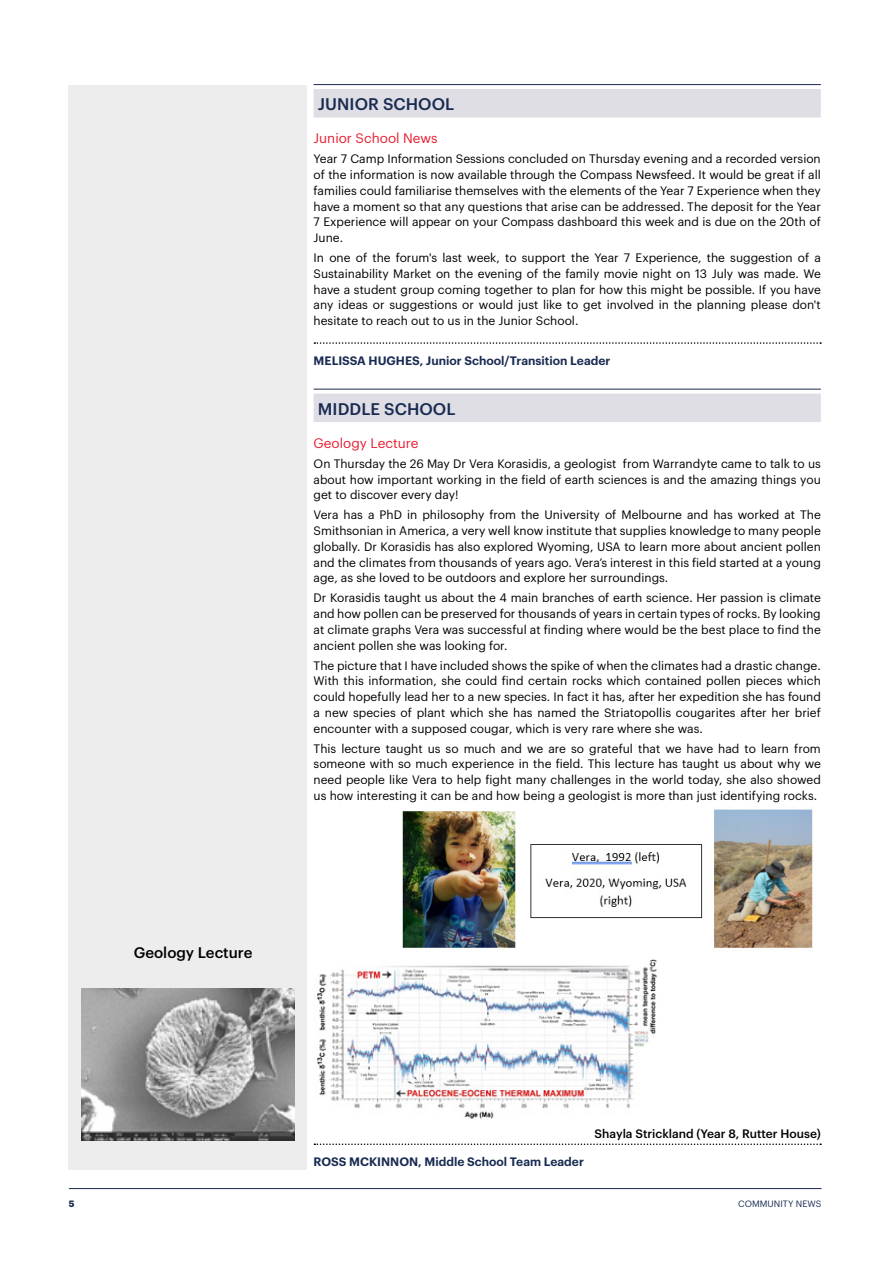
<style>
.page{position:relative;width:893px;height:1263px;background:#fff}
.page>*{position:absolute;margin:0;border:0;box-sizing:border-box;transform-origin:0 0}
.t1{font:500 16.5px "Graphik";letter-spacing:.005em;color:#192b52}
.t2{font:500 15px "Graphik";color:#000}
.t3{font:13.5px "Graphik";color:#e81d31}
.t4{font:12px/15.8px "Graphik";color:#000;text-align:justify}
.t5{font:600 12px "Graphik";color:#192b52}
.t6{font:500 12px "Graphik";color:#000}
.t7{font:9px "Graphik";letter-spacing:.005em;color:#192b52}
.t8{font:700 9px "Graphik";color:#192b52}
</style>
<div class="page">
<hr style="left:69px;top:1188px;width:752px;height:1px;background:#192b52">
<div style="left:68px;top:85px;width:239px;height:1084px;background:#ededed"></div>
<hr style="left:314px;top:84px;width:507px;height:1px;background:#192b52">
<div style="left:314px;top:89px;width:507px;height:29px;background:#dfdee4"></div>
<svg style="left:314px;top:342px;width:507px;height:2px"></svg>
<hr style="left:314px;top:389px;width:507px;height:1px;background:#192b52">
<div style="left:314px;top:394px;width:507px;height:28px;background:#dfdee4"></div>
<svg style="left:314px;top:1143px;width:507px;height:2px"></svg>
<img style="left:402px;top:809px;width:411px;height:139px">
<img style="left:317px;top:959px;width:340px;height:160px">
<img style="left:81px;top:988px;width:213px;height:152px">
<p class="t2" style="left:134px;top:941px;width:120px">Geology Lecture</p>
<h1 class="t1" style="left:318px;top:92px;width:138px">JUNIOR SCHOOL</h1>
<p class="t3" style="left:314px;top:128px;width:126px">Junior School News</p>
<p class="t4" style="left:314px;top:150px;width:509px">Year 7 Camp Information Sessions concluded on Thursday evening and a recorded version of the information is now available through the Compass Newsfeed. It would be great if all families could familiarise themselves with the elements of the Year 7 Experience when they have a moment so that any questions that arise can be addressed. The deposit for the Year 7 Experience will appear on your Compass dashboard this week and is due on the 20th of June.</p>
<p class="t4" style="left:314px;top:249px;width:509px">In one of the forum's last week, to support the Year 7 Experience, the suggestion of a Sustainability Market on the evening of the family movie night on 13 July was made. We have a student group coming together to plan for how this might be possible. If you have any ideas or suggestions or would just like to get involved in the planning please don't hesitate to reach out to us in the Junior School.</p>
<p class="t5" style="left:314px;top:351px;width:298px">MELISSA HUGHES, Junior School/Transition Leader</p>
<h1 class="t1" style="left:318px;top:396px;width:139px">MIDDLE SCHOOL</h1>
<p class="t3" style="left:314px;top:433px;width:106px">Geology Lecture</p>
<p class="t4" style="left:314px;top:455px;width:509px">On Thursday the 26 May Dr Vera Korasidis, a geologist from Warrandyte came to talk to us about how important working in the field of earth sciences is and the amazing things you get to discover every day!</p>
<p class="t4" style="left:314px;top:506px;width:509px">Vera has a PhD in philosophy from the University of Melbourne and has worked at The Smithsonian in America, a very well know institute that supplies knowledge to many people globally. Dr Korasidis has also explored Wyoming, USA to learn more about ancient pollen and the climates from thousands of years ago. Vera’s interest in this field started at a young age, as she loved to be outdoors and explore her surroundings.</p>
<p class="t4" style="left:314px;top:589px;width:509px">Dr Korasidis taught us about the 4 main branches of earth science. Her passion is climate and how pollen can be preserved for thousands of years in certain types of rocks. By looking at climate graphs Vera was successful at finding where would be the best place to find the ancient pollen she was looking for.</p>
<p class="t4" style="left:314px;top:656px;width:509px">The picture that I have included shows the spike of when the climates had a drastic change.<br>With this information, she could find certain rocks which contained pollen pieces which could hopefully lead her to a new species. In fact it has, after her expedition she has found a new species of plant which she has named the Striatopollis cougarites after her brief encounter with a supposed cougar, which is very rare where she was.</p>
<p class="t4" style="left:314px;top:739px;width:509px">This lecture taught us so much and we are so grateful that we have had to learn from someone with so much experience in the field. This lecture has taught us about why we need people like Vera to help fight many challenges in the world today, she also showed us how interesting it can be and how being a geologist is more than just identifying rocks.</p>
<p class="t5" style="left:314px;top:1153px;width:272px">ROSS MCKINNON, Middle School Team Leader</p>
<p class="t6" style="left:595px;top:1124px;width:228px">Shayla Strickland (Year 8, Rutter House)</p>
<p class="t8" style="left:69px;top:1196px;width:7px">5</p>
<p class="t7" style="left:738px;top:1196px;width:85px">COMMUNITY NEWS</p>
</div>
